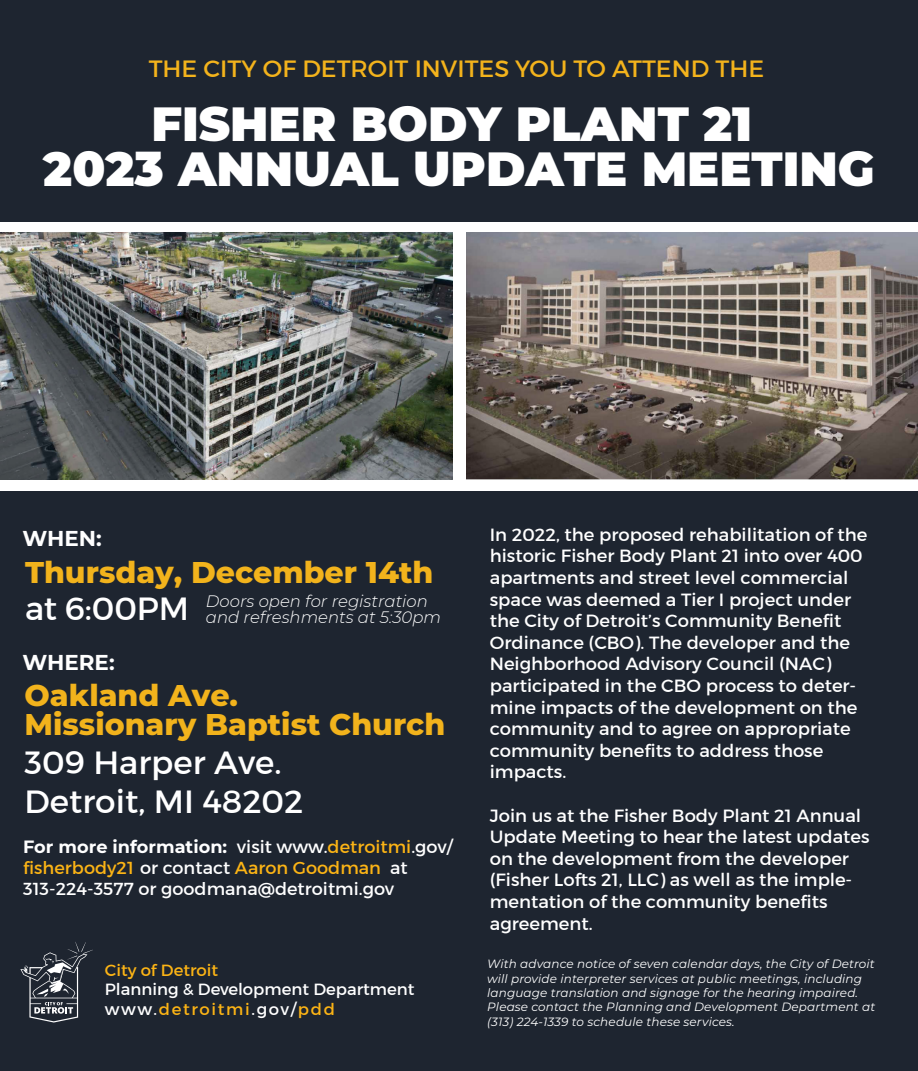
<style>
.page{position:relative;width:918px;height:1071px;background:#fff}
.page>*{position:absolute;margin:0;border:0;box-sizing:border-box;transform-origin:0 0}
.t1{font:900 47.7px/45px "Montserrat";color:#fff;text-align:center}
.t2{font:32.7px/39.3px "Montserrat";color:#fff}
.t3{font:800 30px/28.5px "Montserrat";color:#f2b31c}
.t4{font:24px "Montserrat";color:#f3b31c}
.t5{font:700 21.45px "Montserrat";color:#fff}
.t6{font:18px/21.6px "Montserrat";color:#fff}
.t7{font:17.7px/21.3px "Montserrat";color:#fff}
.t8{font:16.5px/19.8px "Montserrat";color:#fff}
.t9{font:italic 300 16.5px/16.5px "Montserrat";color:#fff}
.t10{font:16.5px "Montserrat";color:#fcb415}
.t11{font:italic 12px/14.4px "Montserrat";letter-spacing:.01em;color:#fff}
.s1{font-weight:700}
.s2{color:#fcb415}
</style>
<div class="page">
<div style="left:0;top:0;width:917px;height:1071px;background:#1e2530"></div>
<div style="left:0;top:222px;width:917px;height:269px;background:#fff"></div>
<img style="left:467px;top:233px;width:451px;height:246px">
<img style="left:0;top:233px;width:453px;height:247px">
<svg style="left:20px;top:942px;width:73px;height:80px"></svg>
<h3 class="t4" style="left:149px;top:53px;width:617px">THE CITY OF DETROIT INVITES YOU TO ATTEND THE</h3>
<h1 class="t1" style="left:43px;top:98px;width:833px">FISHER BODY PLANT 21<br>2023 ANNUAL UPDATE MEETING</h1>
<p class="t5" style="left:23px;top:522px;width:81px">WHEN:</p>
<h3 class="t3" style="left:25px;top:556px;width:410px">Thursday, December 14th</h3>
<h2 class="t2" style="left:25px;top:589px;width:166px">at 6:00PM</h2>
<p class="t9" style="left:206px;top:592px;width:237px">Doors open for registration and refreshments at 5:30pm</p>
<p class="t5" style="left:23px;top:647px;width:94px">WHERE:</p>
<h3 class="t3" style="left:25px;top:679px;width:422px">Oakland Ave.<br>Missionary Baptist Church</h3>
<h2 class="t2" style="left:25px;top:742px;width:280px">309 Harper Ave.<br>Detroit, MI 48202</h2>
<p class="t7" style="left:23px;top:836px;width:431px"><span class="s1">For more information:</span> visit www.<span class="s2">detroitmi</span>.gov/ <span class="s2">fisherbody21</span> or contact <span class="s2">Aaron Goodman</span> at<br>313-224-3577 or goodmana@detroitmi.gov</p>
<p class="t10" style="left:105px;top:959px;width:115px">City of Detroit</p>
<p class="t8" style="left:105px;top:979px;width:311px">Planning &amp; Development Department www.<span class="s2">detroitmi</span>.gov/<span class="s2">pdd</span></p>
<p class="t6" style="left:490px;top:523px;width:379px">In 2022, the proposed rehabilitation of the historic Fisher Body Plant 21 into over 400 apartments and street level commercial space was deemed a Tier I project under the City of Detroit’s Community Benefit Ordinance (CBO). The developer and the Neighborhood Advisory Council (NAC) participated in the CBO process to deter&shy;mine impacts of the development on the community and to agree on appropriate community benefits to address those impacts.</p>
<p class="t6" style="left:490px;top:804px;width:381px">Join us at the Fisher Body Plant 21 Annual Update Meeting to hear the latest updates on the development from the developer (Fisher Lofts 21, LLC) as well as the imple&shy;mentation of the community benefits agreement.</p>
<p class="t11" style="left:487px;top:956px;width:390px">With advance notice of seven calendar days, the City of Detroit will provide interpreter services at public meetings, including language translation and signage for the hearing impaired.<br>Please contact the Planning and Development Department at (313) 224-1339 to schedule these services.</p>
</div>
